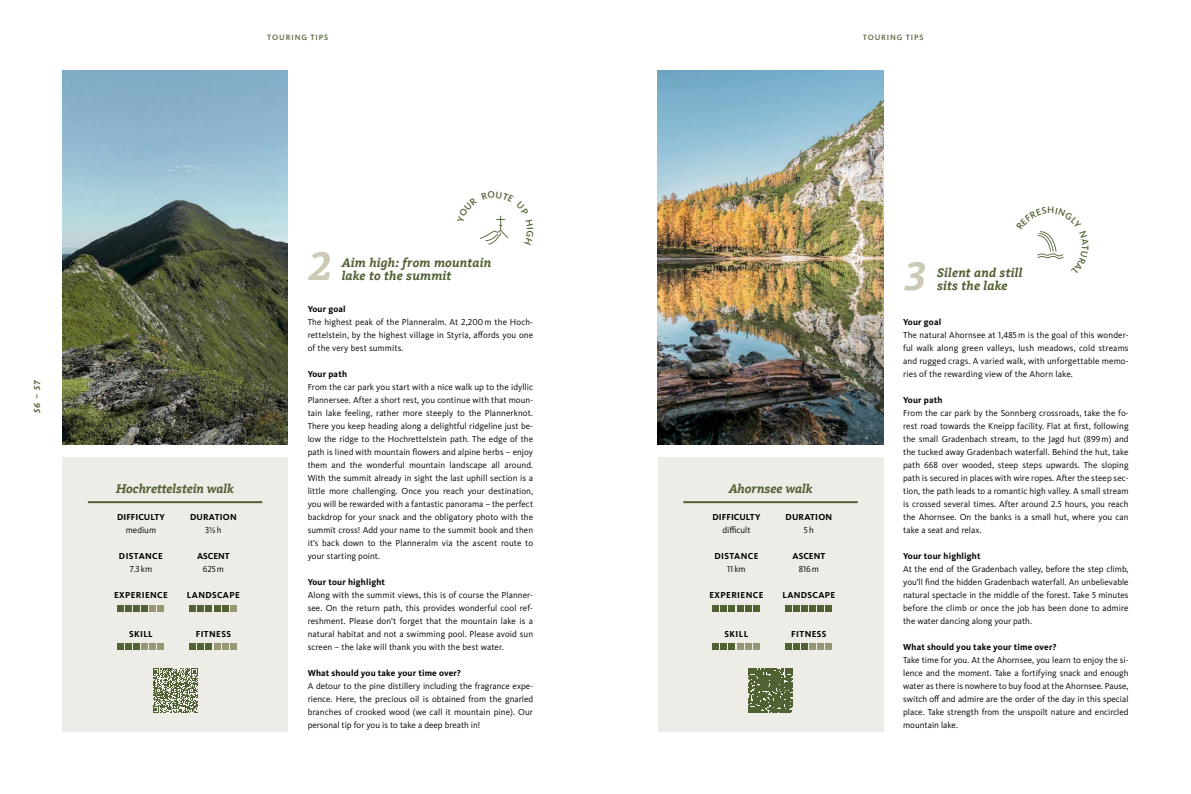
<style>
.page{position:relative;width:1191px;height:794px;background:#fff}
.page>*{position:absolute;margin:0;border:0;box-sizing:border-box;transform-origin:0 0}
.t1{font:italic 700 41.8px "Kievit Slab Offc";color:#cdc9b7}
.t2{font:italic 700 13px/13px "Kievit Slab Offc";letter-spacing:.01em;color:#506133}
.t3{font:9px/13px "Kievit Pro";letter-spacing:.01em;color:#000;text-align:justify}
.t4{font:700 9px "Kievit Pro";letter-spacing:.02em;color:#000}
.t5{font:700 9px "Kievit Pro";letter-spacing:.04em;color:#000}
.t6{font:700 9px "Kievit Pro";color:#000}
.t7{font:italic 700 9px "Kievit Slab Pro";color:#506133}
.t8{font:500 8px "Kievit Pro";letter-spacing:.11em;color:#506133}
</style>
<div class="page">
<img style="left:62px;top:71px;width:226px;height:373px">
<img style="left:658px;top:71px;width:225px;height:373px">
<div style="left:62px;top:457px;width:226px;height:274px;background:#eeece7"></div>
<hr style="left:88px;top:501px;width:174px;height:2px;background:#506133">
<svg style="left:153px;top:668px;width:45px;height:45px"></svg>
<div style="left:658px;top:457px;width:225px;height:274px;background:#eeece7"></div>
<hr style="left:683px;top:501px;width:174px;height:2px;background:#506133">
<svg style="left:748px;top:668px;width:44px;height:44px;background:#617047"></svg>
<div style="left:117px;top:605px;width:7px;height:6px;background:#506133"></div>
<div style="left:149px;top:605px;width:7px;height:6px;background:#989773"></div>
<div style="left:133px;top:605px;width:7px;height:6px;background:#506133"></div>
<div style="left:125px;top:605px;width:7px;height:6px;background:#506133"></div>
<div style="left:157px;top:605px;width:7px;height:6px;background:#989773"></div>
<div style="left:141px;top:605px;width:7px;height:6px;background:#506133"></div>
<div style="left:712px;top:605px;width:7px;height:6px;background:#506133"></div>
<svg style="left:745px;top:605px;width:6px;height:6px"></svg>
<div style="left:728px;top:605px;width:7px;height:6px;background:#506133"></div>
<div style="left:720px;top:605px;width:7px;height:6px;background:#506133"></div>
<div style="left:753px;top:605px;width:7px;height:6px;background:#506133"></div>
<div style="left:736px;top:605px;width:7px;height:6px;background:#506133"></div>
<div style="left:117px;top:643px;width:7px;height:7px;background:#506133"></div>
<div style="left:149px;top:643px;width:7px;height:7px;background:#989773"></div>
<div style="left:133px;top:643px;width:7px;height:7px;background:#506133"></div>
<div style="left:125px;top:643px;width:7px;height:7px;background:#506133"></div>
<div style="left:157px;top:643px;width:7px;height:7px;background:#989773"></div>
<div style="left:141px;top:643px;width:7px;height:7px;background:#989773"></div>
<div style="left:712px;top:643px;width:7px;height:7px;background:#506133"></div>
<div style="left:745px;top:643px;width:6px;height:7px;background:#989773"></div>
<div style="left:728px;top:643px;width:7px;height:7px;background:#506133"></div>
<div style="left:720px;top:643px;width:7px;height:7px;background:#506133"></div>
<div style="left:753px;top:643px;width:7px;height:7px;background:#989773"></div>
<div style="left:736px;top:643px;width:7px;height:7px;background:#989773"></div>
<div style="left:189px;top:643px;width:7px;height:7px;background:#506133"></div>
<div style="left:222px;top:643px;width:7px;height:7px;background:#989773"></div>
<div style="left:205px;top:643px;width:7px;height:7px;background:#506133"></div>
<div style="left:197px;top:643px;width:7px;height:7px;background:#506133"></div>
<div style="left:230px;top:643px;width:7px;height:7px;background:#989773"></div>
<div style="left:214px;top:643px;width:6px;height:7px;background:#989773"></div>
<div style="left:784px;top:643px;width:7px;height:7px;background:#506133"></div>
<div style="left:817px;top:643px;width:7px;height:7px;background:#989773"></div>
<div style="left:801px;top:643px;width:7px;height:7px;background:#506133"></div>
<div style="left:793px;top:643px;width:6px;height:7px;background:#506133"></div>
<div style="left:825px;top:643px;width:7px;height:7px;background:#989773"></div>
<div style="left:809px;top:643px;width:7px;height:7px;background:#989773"></div>
<div style="left:189px;top:605px;width:7px;height:6px;background:#506133"></div>
<div style="left:222px;top:605px;width:7px;height:6px;background:#506133"></div>
<div style="left:205px;top:605px;width:7px;height:6px;background:#506133"></div>
<div style="left:197px;top:605px;width:7px;height:6px;background:#506133"></div>
<div style="left:230px;top:605px;width:7px;height:6px;background:#989773"></div>
<svg style="left:214px;top:605px;width:6px;height:6px"></svg>
<div style="left:784px;top:605px;width:7px;height:6px;background:#506133"></div>
<div style="left:817px;top:605px;width:7px;height:6px;background:#506133"></div>
<div style="left:801px;top:605px;width:7px;height:6px;background:#506133"></div>
<svg style="left:793px;top:605px;width:6px;height:6px"></svg>
<div style="left:825px;top:605px;width:7px;height:6px;background:#506133"></div>
<div style="left:809px;top:605px;width:7px;height:6px;background:#506133"></div>
<svg style="left:1037px;top:231px;width:27px;height:28px"></svg>
<svg style="left:479px;top:215px;width:29px;height:30px"></svg>
<p class="t8" style="left:267px;top:33px;width:62px">TOURING TIPS</p>
<p class="t8" style="left:862px;top:33px;width:62px">TOURING TIPS</p>
<p class="t7" style="left:32px;top:413px;width:34px;rotate:-90deg">56 – 57</p>
<h2 class="t2" style="left:116px;top:482px;width:119px">Hochrettelstein walk</h2>
<p class="t6" style="left:117px;top:511px;width:49px">DIFFICULTY</p>
<p class="t4" style="left:190px;top:511px;width:48px">DURATION</p>
<p class="t3" style="left:126px;top:523px;width:32px">medium</p>
<p class="t3" style="left:205px;top:523px;width:18px">3½h</p>
<p class="t5" style="left:119px;top:550px;width:46px">DISTANCE</p>
<p class="t4" style="left:197px;top:550px;width:34px">ASCENT</p>
<p class="t3" style="left:130px;top:562px;width:24px">7.3 km</p>
<p class="t3" style="left:203px;top:562px;width:23px">625m</p>
<p class="t5" style="left:114px;top:590px;width:55px">EXPERIENCE</p>
<p class="t5" style="left:187px;top:590px;width:54px">LANDSCAPE</p>
<p class="t4" style="left:129px;top:629px;width:25px">SKILL</p>
<p class="t5" style="left:196px;top:629px;width:37px">FITNESS</p>
<h1 class="t1" style="left:308px;top:241px;width:25px">2</h1>
<h2 class="t2" style="left:342px;top:256px;width:151px">Aim high: from mountain lake to the summit</h2>
<p class="t4" style="left:308px;top:304px;width:40px">Your goal</p>
<p class="t3" style="left:308px;top:315px;width:227px">The highest peak of the Planneralm. At 2,200m the Hoch&shy;rettelstein, by the highest village in Styria, affords you one of the very best summits.</p>
<p class="t4" style="left:308px;top:369px;width:41px">Your path</p>
<p class="t3" style="left:308px;top:380px;width:227px">From the car park you start with a nice walk up to the idyllic Plannersee. After a short rest, you continue with that moun&shy;tain lake feeling, rather more steeply to the Plannerknot.<br>There you keep heading along a delightful ridgeline just be&shy;low the ridge to the Hochrettelstein path. The edge of the path is lined with mountain flowers and alpine herbs – enjoy them and the wonderful mountain landscape all around.<br>With the summit already in sight the last uphill section is a little more challenging. Once you reach your destination, you will be rewarded with a fantastic panorama – the perfect backdrop for your snack and the obligatory photo with the summit cross! Add your name to the summit book and then it’s back down to the Planneralm via the ascent route to your starting point.</p>
<p class="t4" style="left:308px;top:577px;width:79px">Your tour highlight</p>
<p class="t3" style="left:308px;top:588px;width:227px">Along with the summit views, this is of course the Planner&shy;see. On the return path, this provides wonderful cool ref&shy;reshment. Please don’t forget that the mountain lake is a natural habitat and not a swimming pool. Please avoid sun screen – the lake will thank you with the best water.</p>
<p class="t4" style="left:308px;top:668px;width:155px">What should you take your time over?</p>
<p class="t3" style="left:308px;top:679px;width:227px">A detour to the pine distillery including the fragrance expe&shy;rience. Here, the precious oil is obtained from the gnarled branches of crooked wood (we call it mountain pine). Our personal tip for you is to take a deep breath in!</p>
<h2 class="t2" style="left:728px;top:482px;width:85px">Ahornsee walk</h2>
<p class="t6" style="left:712px;top:511px;width:49px">DIFFICULTY</p>
<p class="t4" style="left:785px;top:511px;width:48px">DURATION</p>
<p class="t3" style="left:722px;top:523px;width:30px">difficult</p>
<p class="t3" style="left:804px;top:523px;width:11px">5h</p>
<p class="t5" style="left:714px;top:550px;width:46px">DISTANCE</p>
<p class="t4" style="left:792px;top:550px;width:34px">ASCENT</p>
<p class="t3" style="left:727px;top:562px;width:20px">11 km</p>
<p class="t3" style="left:798px;top:562px;width:22px">816m</p>
<p class="t5" style="left:709px;top:590px;width:55px">EXPERIENCE</p>
<p class="t5" style="left:782px;top:590px;width:54px">LANDSCAPE</p>
<p class="t4" style="left:724px;top:629px;width:25px">SKILL</p>
<p class="t5" style="left:791px;top:629px;width:37px">FITNESS</p>
<h1 class="t1" style="left:904px;top:251px;width:25px">3</h1>
<h2 class="t2" style="left:937px;top:266px;width:87px">Silent and still sits the lake</h2>
<p class="t4" style="left:903px;top:317px;width:40px">Your goal</p>
<p class="t3" style="left:903px;top:328px;width:227px">The natural Ahornsee at 1,485m is the goal of this wonder&shy;ful walk along green valleys, lush meadows, cold streams and rugged crags. A varied walk, with unforgettable memo&shy;ries of the rewarding view of the Ahorn lake.</p>
<p class="t4" style="left:903px;top:395px;width:41px">Your path</p>
<p class="t3" style="left:903px;top:406px;width:227px">From the car park by the Sonnberg crossroads, take the fo&shy;rest road towards the Kneipp facility. Flat at first, following the small Gradenbach stream, to the Jagd hut (899m) and the tucked away Gradenbach waterfall. Behind the hut, take path 668 over wooded, steep steps upwards. The sloping path is secured in places with wire ropes. After the steep sec&shy;tion, the path leads to a romantic high valley. A small stream is crossed several times. After around 2.5 hours, you reach the Ahornsee. On the banks is a small hut, where you can take a seat and relax.</p>
<p class="t4" style="left:903px;top:551px;width:79px">Your tour highlight</p>
<p class="t3" style="left:903px;top:562px;width:227px">At the end of the Gradenbach valley, before the step climb, you’ll find the hidden Gradenbach waterfall. An unbelievable natural spectacle in the middle of the forest. Take 5 minutes before the climb or once the job has been done to admire the water dancing along your path.</p>
<p class="t4" style="left:903px;top:642px;width:155px">What should you take your time over?</p>
<p class="t3" style="left:903px;top:653px;width:227px">Take time for you. At the Ahornsee, you learn to enjoy the si&shy;lence and the moment. Take a fortifying snack and enough water as there is nowhere to buy food at the Ahornsee. Pause, switch off and admire are the order of the day in this special place. Take strength from the unspoilt nature and encircled mountain lake.</p>
</div>
